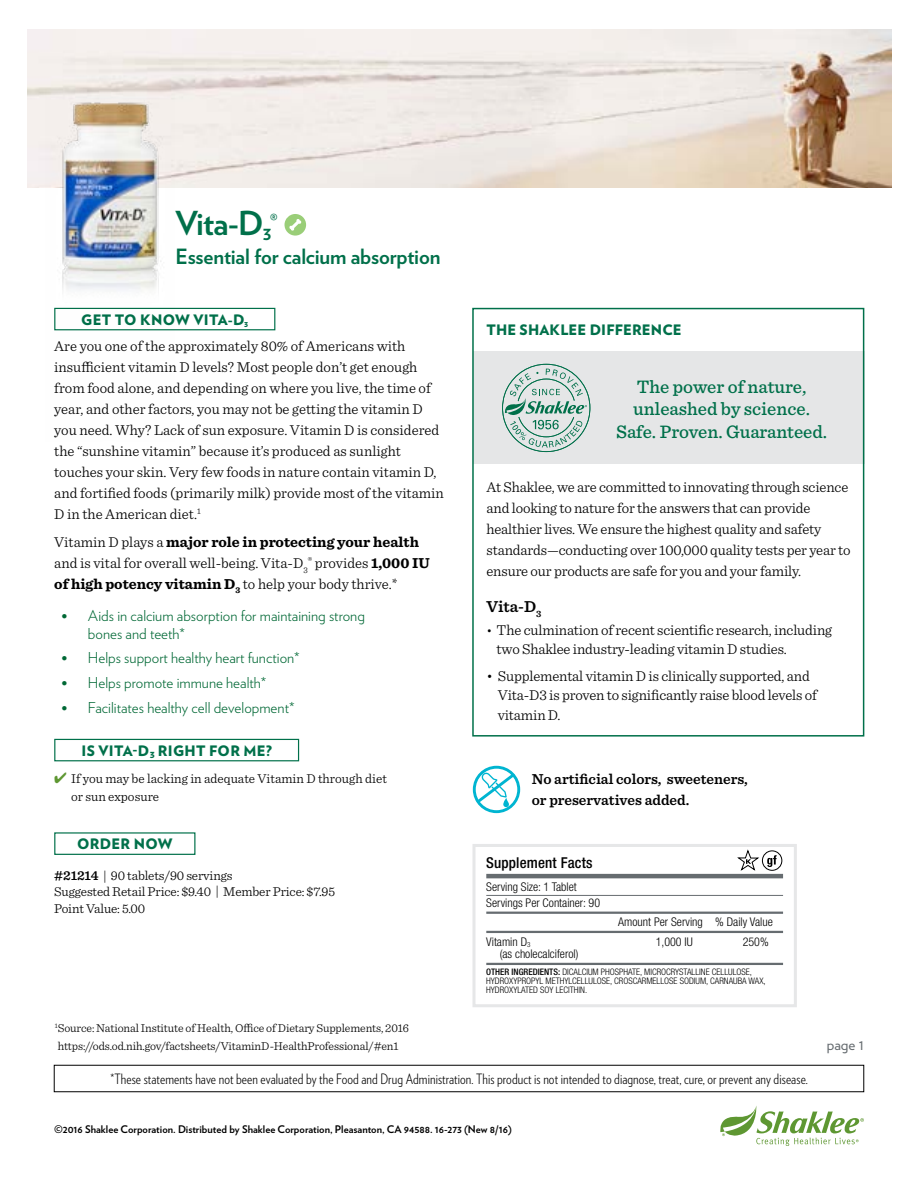
<style>
.page{position:relative;width:918px;height:1188px;background:#fff}
.page>*{position:absolute;margin:0;border:0;box-sizing:border-box;transform-origin:0 0}
.t1{font:700 33px "Verlag";color:#00704a}
.t2{font:700 21px "Verlag";letter-spacing:-.01em;color:#00704a}
.t3{font:700 19.2px "Verlag";color:#00704a}
.t4{font:500 18.75px/22.2px "Sentinel";color:#00704a;text-align:center}
.t5{font:600 16.5px "Sentinel";color:#000}
.t6{font:300 15px/21px "Sentinel";letter-spacing:-.01em;color:#000}
.t7{font:300 15px/18px "Verlag";color:#006835}
.t8{font:600 15px/21px "Sentinel";color:#000}
.t9{font:500 condensed 15px "Helvetica Neue LT Std";letter-spacing:.01em;color:#000}
.t10{font:15px "Verlag";color:#666c70}
.t11{font:900 14.4px "Verlag";letter-spacing:.01em;color:#00704a}
.t12{font:300 14.25px "Verlag Condensed";letter-spacing:.005em;color:#000}
.t13{font:300 13.5px/16.5px "Sentinel";letter-spacing:-.01em;color:#000}
.t14{font:300 12px/18px "Sentinel";letter-spacing:-.01em;color:#000}
.t15{font:300 condensed 12px/16px "Helvetica Neue LT Std";color:#000}
.t16{font:700 10.5px "Verlag";color:#000}
.t17{font:300 condensed 9px/9px "Helvetica Neue LT Std";color:#000}
.s1{font-weight:700}
.s2{font-family:"Sentinel";font-weight:600}
.s3{color:#5e9732}
.s4{font-weight:600}
.s5{font-size:13.5px}
.s6{font-weight:500}
</style>
<div class="page">
<svg style="left:720px;top:1106px;width:144px;height:40px"></svg>
<img style="left:28px;top:29px;width:864px;height:159px">
<svg style="left:284px;top:214px;width:22px;height:22px"></svg>
<div style="left:473px;top:352px;width:391px;height:112px;background:#e5e6e7"></div>
<svg style="left:502px;top:364px;width:88px;height:88px"></svg>
<div style="left:472px;top:308px;width:392px;height:429px;border:2px solid #00704a"></div>
<div style="left:54px;top:308px;width:221px;height:22px;border:1px solid #00704a"></div>
<div style="left:54px;top:739px;width:245px;height:22px;border:1px solid #00704a"></div>
<div style="left:54px;top:832px;width:141px;height:23px;border:1px solid #00704a"></div>
<img style="left:46px;top:88px;width:129px;height:243px">
<svg style="left:472px;top:765px;width:49px;height:49px"></svg>
<hr style="left:486px;top:874px;width:297px;height:4px;background:#666c70">
<hr style="left:486px;top:895px;width:297px;height:1px;background:#666c70">
<hr style="left:486px;top:912px;width:297px;height:2px;background:#666c70">
<hr style="left:486px;top:931px;width:297px;height:2px;background:#666c70">
<hr style="left:486px;top:963px;width:297px;height:2px;background:#666c70">
<div style="left:472px;top:844px;width:325px;height:163px;border:3px solid #e6e7e8"></div>
<svg style="left:738px;top:850px;width:21px;height:20px"></svg>
<div style="left:762px;top:851px;width:20px;height:19px;border:1px solid #000;border-radius:50%"></div>
<svg style="left:767px;top:855px;width:10px;height:12px"></svg>
<h1 class="t1" style="left:176px;top:197px;width:98px">Vita-D<sub>3</sub></h1>
<p class="t3" style="left:270px;top:206px;width:9px">®</p>
<h2 class="t2" style="left:176px;top:240px;width:266px">Essential for calcium absorption</h2>
<p class="t11" style="left:81px;top:308px;width:169px">GET TO KNOW VITA-D<sub>3</sub></p>
<p class="t6" style="left:54px;top:335px;width:391px">Are you one of the approximately 80% of Americans with insufficient vitamin D levels? Most people don’t get enough from food alone, and depending on where you live, the time of year, and other factors, you may not be getting the vitamin D you need. Why? Lack of sun exposure. Vitamin D is considered the “sunshine vitamin” because it’s produced as sunlight touches your skin. Very few foods in nature contain vitamin D, and fortified foods (primarily milk) provide most of the vitamin D in the American diet.<sup>1</sup></p>
<p class="t6" style="left:54px;top:531px;width:377px">Vitamin D plays a <span class="s1">major role in protecting your health </span>and is vital for overall well-being. Vita-D<sub>3</sub><sup>®</sup> provides <span class="s1">1,000 IU of high potency vitamin D</span><sub>3</sub> to help your body thrive.*</p>
<p class="t7" style="left:88px;top:605px;width:279px;text-indent:-27px"><span class="s2">•</span> Aids in calcium absorption for maintaining strong bones and teeth*</p>
<p class="t7" style="left:61px;top:648px;width:240px"><span class="s2">•</span> Helps support healthy heart function*</p>
<p class="t7" style="left:61px;top:673px;width:207px"><span class="s2">•</span> Helps promote immune health*</p>
<p class="t7" style="left:61px;top:698px;width:235px"><span class="s2">•</span> Facilitates healthy cell development*</p>
<p class="t11" style="left:82px;top:739px;width:192px">IS VITA-D<sub>3</sub> RIGHT FOR ME?</p>
<p class="t13" style="left:71px;top:768px;width:317px;line-height:18px;text-indent:-17px"><span class="s3">✔</span> If you may be lacking in adequate Vitamin D through diet or sun exposure</p>
<p class="t11" style="left:77px;top:832px;width:97px">ORDER NOW</p>
<p class="t13" style="left:54px;top:866px;width:282px"><span class="s4">#21214</span> | 90 tablets/90 servings<br>Suggested Retail Price: $9.40 | Member Price: $7.95<br>Point Value: 5.00</p>
<p class="t14" style="left:55px;top:1019px;width:356px"><sup>1</sup>Source: National Institute of Health, Office of Dietary Supplements, 2016 https://ods.od.nih.gov/factsheets/VitaminD-HealthProfessional/#en1</p>
<p class="t11" style="left:486px;top:318px;width:197px">THE SHAKLEE DIFFERENCE</p>
<p class="t4" style="left:616px;top:375px;width:213px">The power of nature, unleashed by science.<br>Safe. Proven. Guaranteed.</p>
<p class="t6" style="left:486px;top:475px;width:366px">At Shaklee, we are committed to innovating through science and looking to nature for the answers that can provide healthier lives. We ensure the highest quality and safety standards—conducting over 100,000 quality tests per year to ensure our products are safe for you and your family.</p>
<p class="t5" style="left:486px;top:594px;width:57px">Vita-D<sub>3</sub></p>
<p class="t6" style="left:497px;top:619px;width:337px;line-height:19.5px;text-indent:-10px"><span class="s5">•</span> The culmination of recent scientific research, including two Shaklee industry-leading vitamin D studies.</p>
<p class="t6" style="left:498px;top:665px;width:321px;line-height:19.5px;text-indent:-11px">• Supplemental vitamin D is clinically supported, and<br>Vita-D3 is proven to significantly raise blood levels of vitamin D.</p>
<p class="t8" style="left:532px;top:768px;width:217px">No artificial colors, sweeteners, or preservatives added.</p>
<p class="t9" style="left:486px;top:854px;width:108px">Supplement Facts</p>
<p class="t15" style="left:486px;top:879px;width:115px">Serving Size: 1 Tablet<br>Servings Per Container: 90</p>
<p class="t15" style="left:618px;top:914px;width:156px">Amount Per Serving % Daily Value</p>
<p class="t15" style="left:486px;top:933px;width:46px">Vitamin D<sub>3</sub></p>
<p class="t15" style="left:656px;top:933px;width:39px">1,000 IU</p>
<p class="t15" style="left:743px;top:933px;width:27px">250%</p>
<p class="t15" style="left:500px;top:946px;width:80px">(as cholecalciferol)</p>
<p class="t17" style="left:486px;top:968px;width:281px"><span class="s6">OTHER INGREDIENTS:</span> DICALCIUM PHOSPHATE, MICROCRYSTALLINE CELLULOSE,<br>HYDROXYPROPYL METHYLCELLULOSE, CROSCARMELLOSE SODIUM, CARNAUBA WAX,<br>HYDROXYLATED SOY LECITHIN.</p>
<p class="t10" style="left:827px;top:1034px;width:39px">page 1</p>
<p class="t12" style="left:110px;top:1069px;width:699px">*These statements have not been evaluated by the Food and Drug Administration. This product is not intended to diagnose, treat, cure, or prevent any disease.</p>
<p class="t16" style="left:54px;top:1121px;width:459px">©2016 Shaklee Corporation. Distributed by Shaklee Corporation, Pleasanton, CA 94588. 16-273 (New 8/16)</p>
</div>
